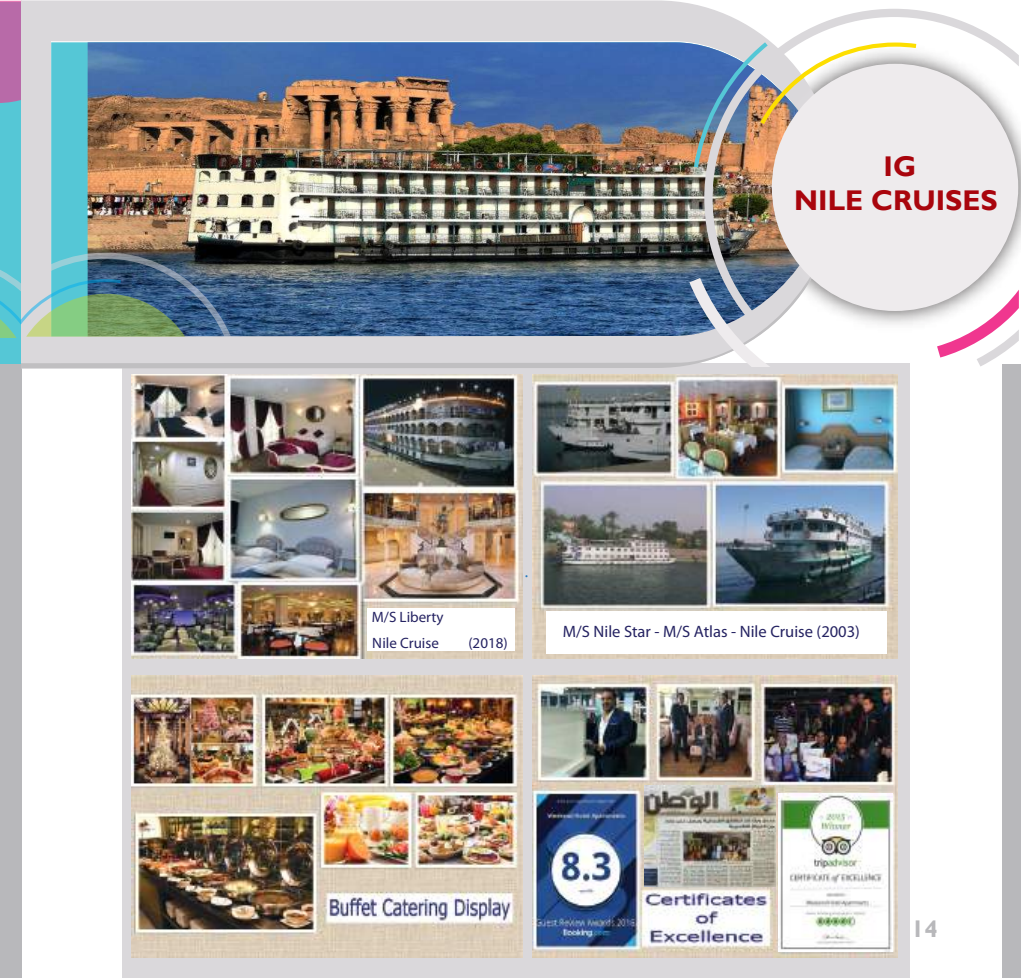
<style>
.page{position:relative;width:1021px;height:978px;background:#fff}
.page>*{position:absolute;margin:0;border:0;box-sizing:border-box;transform-origin:0 0}
.t1{font:700 28.5px/34.2px "Gill Sans";color:#a9050d;text-align:center}
.t2{font:700 24.15px "Gill Sans";color:#b8b8bb}
.t3{font:16.65px "Gill Sans";color:#2278bd}
.t4{font:16.5px "Myriad Pro";color:#252362}
.t5{font:15px/26px "Myriad Pro";color:#252362}
</style>
<div class="page">
<div style="left:122px;top:363px;width:788px;height:615px;background:#dad8db"></div>
<div style="left:0;top:364px;width:21px;height:614px;background:#b8b8bb"></div>
<div style="left:1002px;top:364px;width:18px;height:614px;background:#b8b8bb"></div>
<img style="left:21px;top:0;width:690px;height:148px">
<svg style="left:0;top:1px;width:231px;height:369px;background:#8fa5b2"></svg>
<img style="left:21px;top:148px;width:683px;height:220px">
<svg style="left:689px;top:278px;width:81px;height:89px"></svg>
<svg style="left:694px;top:42px;width:10px;height:125px"></svg>
<svg style="left:704px;top:9px;width:314px;height:323px;fill:#eeebed"></svg>
<svg style="left:937px;top:290px;width:81px;height:77px"></svg>
<img style="left:533px;top:374px;width:364px;height:285px">
<img style="left:131px;top:374px;width:391px;height:285px">
<img style="left:131px;top:676px;width:391px;height:281px">
<img style="left:533px;top:676px;width:364px;height:281px">
<div style="left:367px;top:609px;width:148px;height:42px;background:#fff"></div>
<div style="left:546px;top:612px;width:340px;height:42px;background:#fff"></div>
<img style="left:778px;top:793px;width:114px;height:159px">
<img style="left:644px;top:785px;width:131px;height:101px">
<h1 class="t1" style="left:794px;top:150px;width:205px">IG<br>NILE CRUISES</h1>
<p class="t5" style="left:372px;top:603px;width:73px">M/S Liberty<br>Nile Cruise</p>
<p class="t3" style="left:524px;top:562px;width:5px">.</p>
<p class="t5" style="left:468px;top:629px;width:41px">(2018)</p>
<p class="t4" style="left:563px;top:621px;width:299px">M/S Nile Star - M/S Atlas - Nile Cruise (2003)</p>
<h2 class="t2" style="left:911px;top:914px;width:28px">14</h2>
</div>
